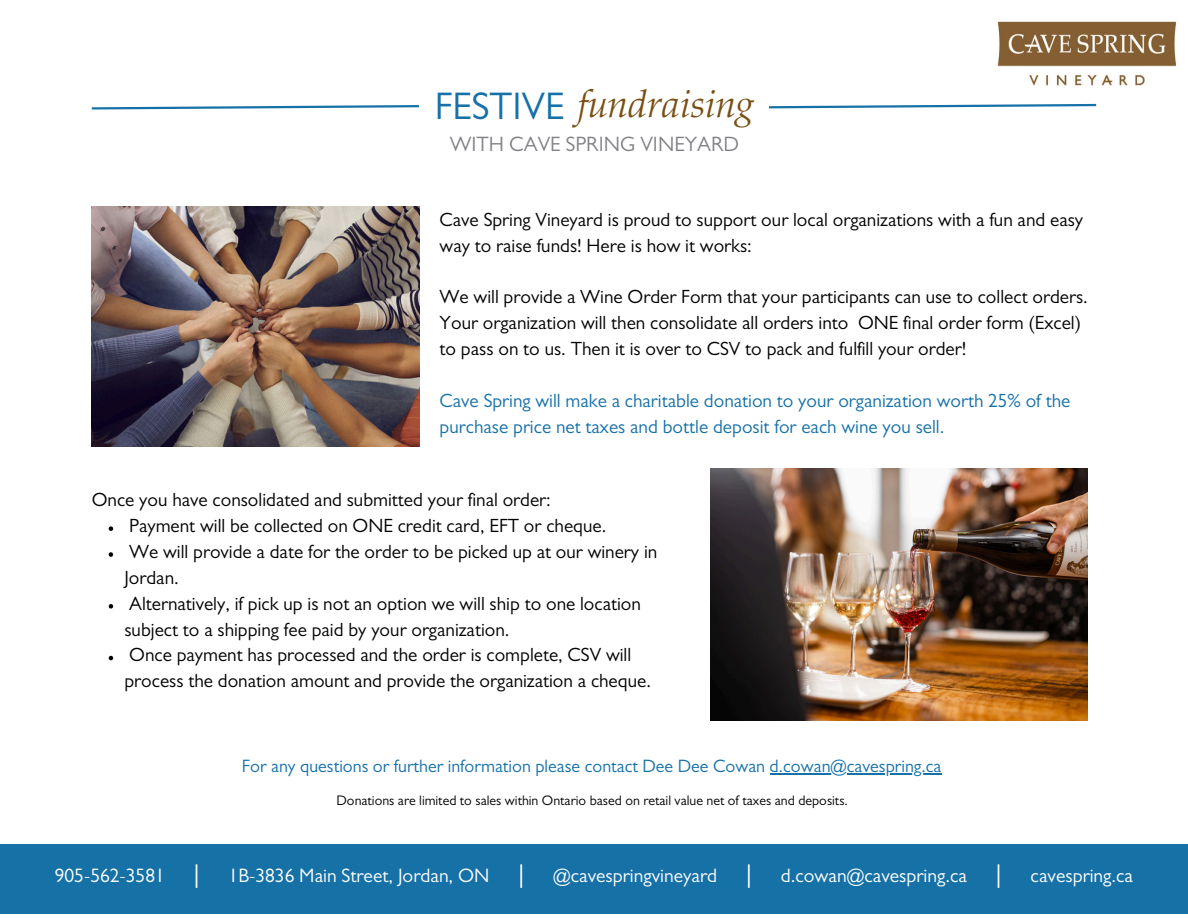
<style>
.page{position:relative;width:1188px;height:918px;background:#fff}
.page>*{position:absolute;margin:0;border:0;box-sizing:border-box;transform-origin:0 0}
.t1{font:italic 300 38.7px "Palatino LT Std";color:#794f13}
.t2{font:25.5px "Gill Sans";color:#fff}
.t3{font:20.85px "Gill Sans";color:#818286}
.t4{font:19.5px "Gill Sans";color:#fff}
.t5{font:19.2px/25.8px "Gill Sans";color:#000}
.t6{font:19.2px/25.8px "Gill Sans";color:#1671a7}
.t7{font:18px "Gill Sans";color:#1671a7}
.t8{font:13.95px "Gill Sans";color:#000}
.s1{font-family:"Gill Sans";font-weight:400;font-style:normal;color:#1671a7}
.s2{font-size:25.5px}
</style>
<div class="page">
<img style="left:92px;top:207px;width:327px;height:239px">
<div style="left:0;top:844px;width:1188px;height:70px;background:#1671a7"></div>
<img style="left:997px;top:21px;width:180px;height:65px">
<img style="left:710px;top:468px;width:377px;height:252px">
<hr style="left:770px;top:773px;width:172px;height:1px;background:#1671a7">
<svg style="left:109px;top:526px;width:4px;height:5px"></svg>
<svg style="left:109px;top:552px;width:4px;height:5px"></svg>
<svg style="left:109px;top:604px;width:4px;height:5px"></svg>
<svg style="left:109px;top:656px;width:4px;height:4px"></svg>
<svg style="left:91px;top:105px;width:328px;height:5px"></svg>
<svg style="left:769px;top:103px;width:328px;height:6px"></svg>
<p class="t1" style="left:435px;top:89px;width:320px"><span class="s1">FESTIVE</span> fundraising</p>
<h4 class="t3" style="left:450px;top:137px;width:291px">WITH CAVE SPRING VINEYARD</h4>
<p class="t5" style="left:440px;top:209px;width:645px">Cave Spring Vineyard is proud to support our local organizations with a fun and easy way to raise funds! Here is how it works:</p>
<p class="t5" style="left:440px;top:287px;width:650px">We will provide a Wine Order Form that your participants can use to collect orders.<br>Your organization will then consolidate all orders into ONE final order form (Excel) to pass on to us. Then it is over to CSV to pack and fulfill your order!</p>
<p class="t6" style="left:440px;top:390px;width:632px">Cave Spring will make a charitable donation to your organization worth 25% of the purchase price net taxes and bottle deposit for each wine you sell.</p>
<p class="t5" style="left:92px;top:490px;width:461px">Once you have consolidated and submitted your final order:</p>
<p class="t5" style="left:129px;top:516px;width:479px">Payment will be collected on ONE credit card, EFT or cheque.</p>
<h5 class="t5" style="left:124px;top:542px;width:534px">We will provide a date for the order to be picked up at our winery in<br>Jordan.</h5>
<p class="t5" style="left:124px;top:593px;width:518px">Alternatively, if pick up is not an option we will ship to one location subject to a shipping fee paid by your organization.</p>
<h3 class="t5" style="left:124px;top:645px;width:528px">Once payment has processed and the order is complete, CSV will process the donation amount and provide the organization a cheque.</h3>
<h4 class="t7" style="left:242px;top:760px;width:701px">For any questions or further information please contact Dee Dee Cowan d.cowan@cavespring.ca</h4>
<h4 class="t8" style="left:337px;top:796px;width:513px">Donations are limited to sales within Ontario based on retail value net of taxes and deposits.</h4>
<p class="t4" style="left:55px;top:869px;width:112px">905-562-3581</p>
<h4 class="t2" style="left:194px;top:865px;width:7px">|</h4>
<h4 class="t4" style="left:229px;top:869px;width:262px">1B-3836 Main Street, Jordan, ON</h4>
<p class="t2" style="left:519px;top:865px;width:7px">|</p>
<p class="t4" style="left:553px;top:869px;width:165px">@cavespringvineyard</p>
<h4 class="t2" style="left:746px;top:865px;width:7px">|</h4>
<p class="t4" style="left:781px;top:869px;width:222px">d.cowan@cavespring.ca <span class="s2">|</span></p>
<h4 class="t4" style="left:1031px;top:869px;width:104px">cavespring.ca</h4>
</div>
